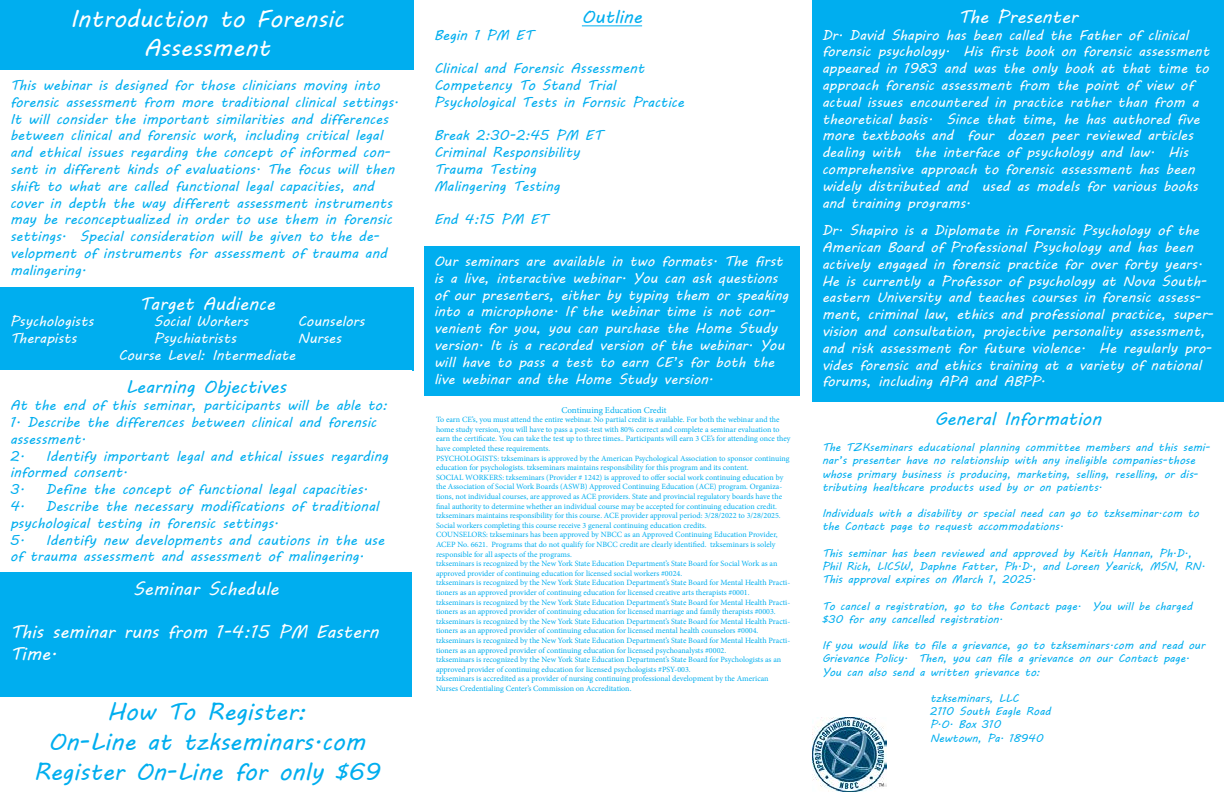
<style>
.page{position:relative;width:1224px;height:792px;background:#fff}
.page>*{position:absolute;margin:0;border:0;box-sizing:border-box;transform-origin:0 0}
.t1{font:24px/30px "MV Boli";color:#00aeef;text-align:center}
.t2{font:24px/28.8px "MV Boli";color:#fff;text-align:center}
.t3{font:18px/21.6px "MV Boli";color:#fff}
.t4{font:18px "MV Boli";color:#00aeef}
.t5{font:14px/16.8px "MV Boli";color:#fff}
.t6{font:14px/16.8px "MV Boli";color:#00aeef}
.t7{font:11px/13.2px "MV Boli";color:#00aeef}
.t8{font:9px "Minion Pro";color:#00aeef}
.t9{font:8px/9.6px "Minion Pro";color:#00aeef}
</style>
<div class="page">
<div style="left:0;top:0;width:414px;height:70px;background:#00aeef"></div>
<div style="left:0;top:287px;width:414px;height:83px;background:#00aeef"></div>
<div style="left:0;top:572px;width:412px;height:125px;background:#00aeef"></div>
<hr style="left:582px;top:25px;width:60px;height:1px;background:#00aeef">
<div style="left:812px;top:0;width:412px;height:402px;background:#00aeef"></div>
<div style="left:424px;top:246px;width:376px;height:150px;background:#00aeef"></div>
<img style="left:812px;top:718px;width:74px;height:74px">
<h1 class="t2" style="left:70px;top:4px;width:275px">Introduction to Forensic<br>Assessment</h1>
<p class="t6" style="left:10px;top:76px;width:390px">This webinar is designed for those clinicians moving into forensic assessment from more traditional clinical settings.<br>It will consider the important similarities and differences between clinical and forensic work, including critical legal and ethical issues regarding the concept of informed con&shy;sent in different kinds of evaluations. The focus will then shift to what are called functional legal capacities, and cover in depth the way different assessment instruments may be reconceptualized in order to use them in forensic settings. Special consideration will be given to the de&shy;velopment of instruments for assessment of trauma and malingering.</p>
<h2 class="t3" style="left:139px;top:292px;width:137px">Target Audience</h2>
<h3 class="t5" style="left:10px;top:313px;width:85px">Psychologists</h3>
<h3 class="t5" style="left:154px;top:313px;width:96px">Social Workers</h3>
<h3 class="t5" style="left:298px;top:313px;width:68px">Counselors</h3>
<h3 class="t5" style="left:10px;top:330px;width:68px">Therapists</h3>
<h3 class="t5" style="left:154px;top:330px;width:84px">Psychiatrists</h3>
<h3 class="t5" style="left:298px;top:330px;width:45px">Nurses</h3>
<h3 class="t5" style="left:119px;top:347px;width:178px">Course Level: Intermediate</h3>
<h2 class="t4" style="left:126px;top:375px;width:162px">Learning Objectives</h2>
<h3 class="t6" style="left:10px;top:397px;width:379px">At the end of this seminar, participants will be able to:</h3>
<h3 class="t6" style="left:10px;top:413px;width:368px">1. Describe the differences between clinical and forensic assessment.</h3>
<h3 class="t6" style="left:10px;top:447px;width:380px">2. Identify important legal and ethical issues regarding informed consent.</h3>
<h3 class="t6" style="left:10px;top:481px;width:359px">3. Define the concept of functional legal capacities.</h3>
<h3 class="t6" style="left:10px;top:497px;width:370px">4. Describe the necessary modifications of traditional psychological testing in forensic settings.</h3>
<h3 class="t6" style="left:10px;top:531px;width:376px">5. Identify new developments and cautions in the use of trauma assessment and assessment of malingering.</h3>
<h2 class="t3" style="left:133px;top:578px;width:147px">Seminar Schedule</h2>
<h2 class="t3" style="left:10px;top:621px;width:370px">This seminar runs from 1-4:15 PM Eastern<br>Time.</h2>
<h1 class="t1" style="left:33px;top:697px;width:349px">How To Register:<br>On-Line at tzkseminars.com<br>Register On-Line for only $69</h1>
<h2 class="t4" style="left:582px;top:4px;width:62px">Outline</h2>
<h3 class="t6" style="left:434px;top:26px;width:101px">Begin 1 PM ET</h3>
<h3 class="t6" style="left:434px;top:60px;width:252px">Clinical and Forensic Assessment<br>Competency To Stand Trial<br>Psychological Tests in Fornsic Practice</h3>
<h3 class="t6" style="left:434px;top:127px;width:170px">Break 2:30-2:45 PM ET<br>Criminal Responsibility<br>Trauma Testing<br>Malingering Testing</h3>
<h3 class="t6" style="left:434px;top:211px;width:115px">End 4:15 PM ET</h3>
<p class="t5" style="left:434px;top:253px;width:356px">Our seminars are available in two formats. The first is a live, interactive webinar. You can ask questions of our presenters, either by typing them or speaking into a microphone. If the webinar time is not con&shy;venient for you, you can purchase the Home Study version. It is a recorded version of the webinar. You will have to pass a test to earn CE’s for both the live webinar and the Home Study version.</p>
<p class="t8" style="left:561px;top:404px;width:107px">Continuing Education Credit</p>
<p class="t9" style="left:436px;top:415px;width:356px">To earn CE’s, you must attend the entire webinar. No partial credit is available. For both the webinar and the home study version, you will have to pass a post-test with 80% correct and complete a seminar evaluation to earn the certificate. You can take the test up to three times.. Participants will earn 3 CE’s for attending once they have completed these requirements.<br>PSYCHOLOGISTS: tzkseminars is approved by the American Psychological Association to sponsor continuing education for psychologists. tzkseminars maintains responsibility for this program and its content.<br>SOCIAL WORKERS: tzkseminars (Provider # 1242) is approved to offer social work continuing education by the Association of Social Work Boards (ASWB) Approved Continuing Education (ACE) program. Organiza&shy;tions, not individual courses, are approved as ACE providers. State and provincial regulatory boards have the final authority to determine whether an individual course may be accepted for continuing education credit. tzkseminars maintains responsibility for this course. ACE provider approval period: 3/28/2022 to 3/28/2025.<br>Social workers completing this course receive 3 general continuing education credits.<br>COUNSELORS: tzkseminars has been approved by NBCC as an Approved Continuing Education Provider, ACEP No. 6621. Programs that do not qualify for NBCC credit are clearly identified. tzkseminars is solely responsible for all aspects of the programs.<br>tzkseminars is recognized by the New York State Education Department’s State Board for Social Work as an approved provider of continuing education for licensed social workers #0024.<br>tzkseminars is recognized by the New York State Education Department’s State Board for Mental Health Practi&shy;tioners as an approved provider of continuing education for licensed creative arts therapists #0001.<br>tzkseminars is recognized by the New York State Education Department’s State Board for Mental Health Practi&shy;tioners as an approved provider of continuing education for licensed marriage and family therapists #0003. tzkseminars is recognized by the New York State Education Department’s State Board for Mental Health Practi&shy;tioners as an approved provider of continuing education for licensed mental health counselors #0004. tzkseminars is recognized by the New York State Education Department’s State Board for Mental Health Practi&shy;tioners as an approved provider of continuing education for licensed psychoanalysts #0002.<br>tzkseminars is recognized by the New York State Education Department’s State Board for Psychologists as an approved provider of continuing education for licensed psychologists #PSY-003.<br>tzkseminars is accredited as a provider of nursing continuing professional development by the American Nurses Credentialing Center’s Commission on Accreditation.</p>
<h2 class="t3" style="left:958px;top:6px;width:121px">The Presenter</h2>
<p class="t5" style="left:822px;top:26px;width:389px">Dr. David Shapiro has been called the Father of clinical forensic psychology. His first book on forensic assessment appeared in 1983 and was the only book at that time to approach forensic assessment from the point of view of actual issues encountered in practice rather than from a theoretical basis. Since that time, he has authored five more textbooks and four dozen peer reviewed articles dealing with the interface of psychology and law. His comprehensive approach to forensic assessment has been widely distributed and used as models for various books and training programs.</p>
<p class="t5" style="left:822px;top:222px;width:393px">Dr. Shapiro is a Diplomate in Forensic Psychology of the American Board of Professional Psychology and has been actively engaged in forensic practice for over forty years.<br>He is currently a Professor of psychology at Nova South&shy;eastern University and teaches courses in forensic assess&shy;ment, criminal law, ethics and professional practice, super&shy;vision and consultation, projective personality assessment, and risk assessment for future violence. He regularly pro&shy;vides forensic and ethics training at a variety of national forums, including APA and ABPP.</p>
<h2 class="t4" style="left:935px;top:406px;width:168px">General Information</h2>
<p class="t7" style="left:822px;top:441px;width:390px">The TZKseminars educational planning committee members and this semi&shy;nar’s presenter have no relationship with any ineligible companies-those whose primary business is producing, marketing, selling, reselling, or dis&shy;tributing healthcare products used by or on patients.</p>
<h3 class="t7" style="left:822px;top:507px;width:379px">Individuals with a disability or special need can go to tzkseminar.com to the Contact page to request accommodations.</h3>
<h3 class="t7" style="left:822px;top:546px;width:385px">This seminar has been reviewed and approved by Keith Hannan, Ph.D.,<br>Phil Rich, LICSW, Daphne Fatter, Ph.D., and Loreen Yearick, MSN, RN.<br>This approval expires on March 1, 2025.</h3>
<h3 class="t7" style="left:822px;top:599px;width:372px">To cancel a registration, go to the Contact page. You will be charged $30 for any cancelled registration.</h3>
<h3 class="t7" style="left:822px;top:639px;width:385px">If you would like to file a grievance, go to tzkseminars.com and read our<br>Grievance Policy. Then, you can file a grievance on our Contact page.<br>You can also send a written grievance to:</h3>
<h3 class="t7" style="left:930px;top:691px;width:122px">tzkseminars, LLC<br>2110 South Eagle Road<br>P.O. Box 310<br>Newtown, Pa. 18940</h3>
</div>
